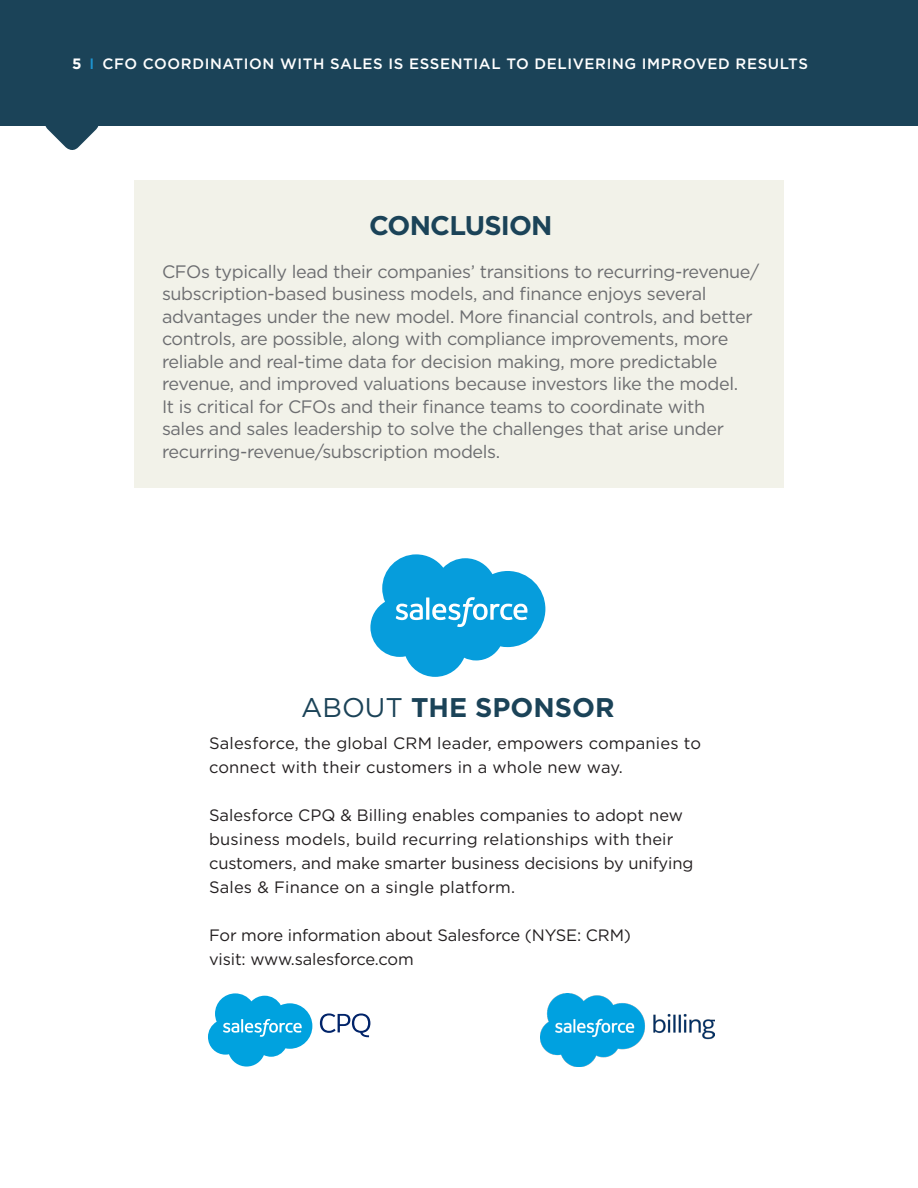
<style>
.page{position:relative;width:918px;height:1188px;background:#fff}
.page>*{position:absolute;margin:0;border:0;box-sizing:border-box;transform-origin:0 0}
.t1{font:700 27px "Gotham";color:#1b4358}
.t2{font:700 27px "Gotham";letter-spacing:-.03em;color:#1b4358}
.t3{font:18px/22.5px "Gotham";letter-spacing:-.02em;color:#6c6d70}
.t4{font:16.5px/24px "Gotham";color:#231f20}
.t5{font:500 15px "Gotham";letter-spacing:.04em;color:#fff}
.s1{font-weight:700}
.s2{color:#1e96d3}
.s3{font-weight:400}
</style>
<div class="page">
<div style="left:0;top:0;width:918px;height:126px;background:#1b4358"></div>
<svg style="left:45px;top:126px;width:54px;height:24px"></svg>
<div style="left:134px;top:180px;width:650px;height:308px;background:#f2f2e9"></div>
<svg style="left:370px;top:554px;width:175px;height:123px"></svg>
<hr style="left:426px;top:597px;width:3px;height:23px;background:#fff">
<svg style="left:208px;top:993px;width:104px;height:74px"></svg>
<svg style="left:320px;top:1013px;width:50px;height:24px"></svg>
<img style="left:540px;top:993px;width:175px;height:74px">
<p class="t5" style="left:72px;top:55px;width:737px"><span class="s1">5</span> <span class="s2">I</span> CFO COORDINATION WITH SALES IS ESSENTIAL TO DELIVERING IMPROVED RESULTS</p>
<p class="t2" style="left:369px;top:210px;width:185px">CONCLUSION</p>
<p class="t3" style="left:162px;top:260px;width:599px">CFOs typically lead their companies’ transitions to recurring-revenue/ subscription-based business models, and finance enjoys several advantages under the new model. More financial controls, and better controls, are possible, along with compliance improvements, more reliable and real-time data for decision making, more predictable revenue, and improved valuations because investors like the model.<br>It is critical for CFOs and their finance teams to coordinate with<br>sales and sales leadership to solve the challenges that arise under recurring-revenue/subscription models.</p>
<p class="t1" style="left:301px;top:692px;width:315px"><span class="s3">ABOUT</span> THE SPONSOR</p>
<p class="t4" style="left:209px;top:731px;width:494px">Salesforce, the global CRM leader, empowers companies to connect with their customers in a whole new way.</p>
<p class="t4" style="left:209px;top:803px;width:486px">Salesforce CPQ &amp; Billing enables companies to adopt new business models, build recurring relationships with their customers, and make smarter business decisions by unifying Sales &amp; Finance on a single platform.</p>
<p class="t4" style="left:209px;top:923px;width:423px">For more information about Salesforce (NYSE: CRM) visit: www.salesforce.com</p>
</div>
